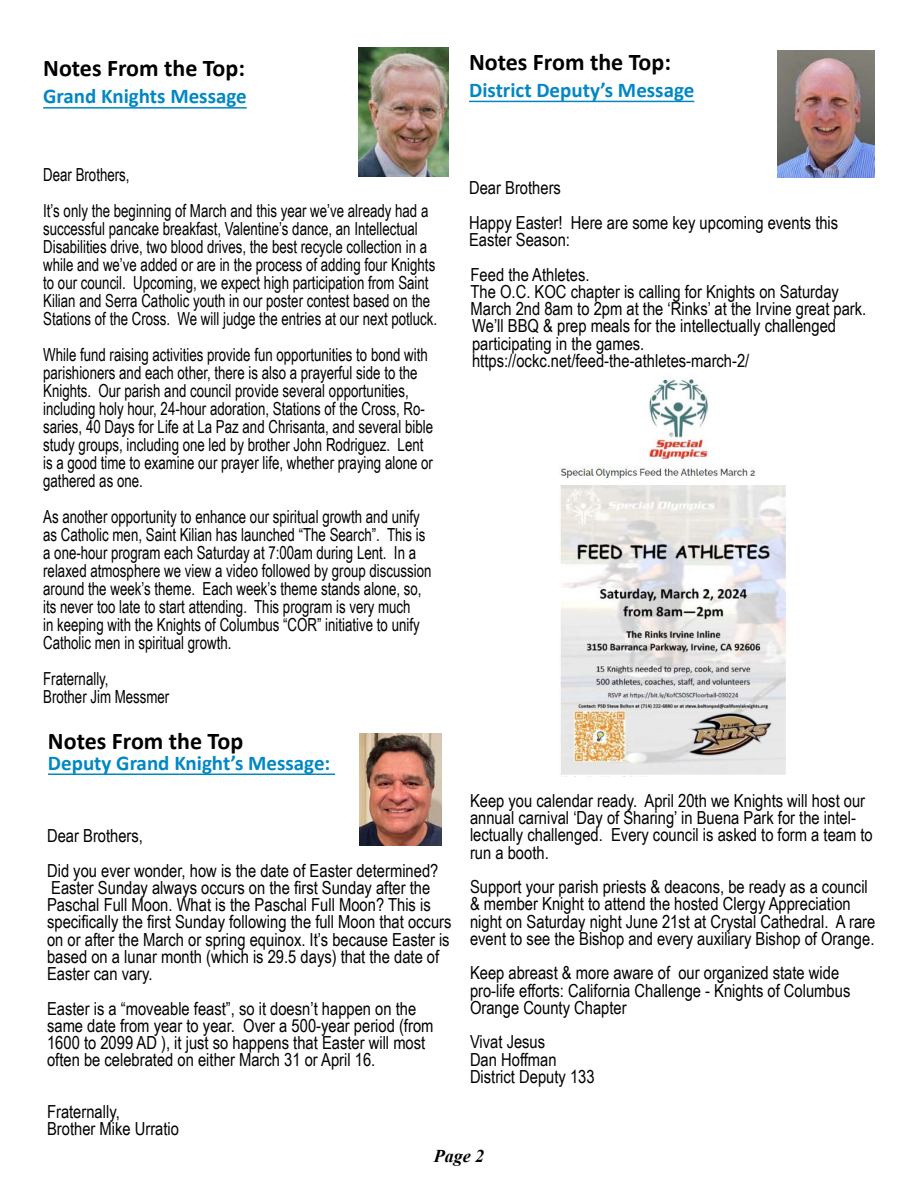
<style>
.page{position:relative;width:918px;height:1188px;background:#fff}
.page>*{position:absolute;margin:0;border:0;box-sizing:border-box;transform-origin:0 0}
.t1{font:700 24px "Calibri";color:#000}
.t2{font:700 21px "Calibri";color:#0087c4}
.t3{font:18px/17.2px "Arial Narrow";color:#000}
.t4{font:18px/18px "Arial Narrow";color:#000;scale:.9 1}
.t5{font:italic 700 18px "Times New Roman";color:#000}
</style>
<div class="page">
<hr style="left:43px;top:107px;width:204px;height:2px;background:#0087c4">
<img style="left:359px;top:47px;width:90px;height:129px">
<hr style="left:48px;top:774px;width:287px;height:1px;background:#0087c4">
<img style="left:359px;top:733px;width:82px;height:112px">
<img style="left:560px;top:378px;width:226px;height:397px">
<hr style="left:469px;top:101px;width:225px;height:1px;background:#0087c4">
<img style="left:778px;top:50px;width:97px;height:127px">
<h1 class="t1" style="left:43px;top:51px;width:203px">Notes From the Top:</h1>
<p class="t2" style="left:43px;top:82px;width:205px">Grand Knights Message</p>
<h1 class="t1" style="left:469px;top:45px;width:203px">Notes From the Top:</h1>
<p class="t2" style="left:469px;top:75px;width:227px">District Deputy’s Message</p>
<p class="t4" style="left:43px;top:155px;width:430px;line-height:36px">Dear Brothers,<br>It’s only the beginning of March and this year we’ve already had a</p>
<p class="t4" style="left:43px;top:218px;width:439px">successful pancake breakfast, Valentine’s dance, an Intellectual Disabilities drive, two blood drives, the best recycle collection in a while and we’ve added or are in the process of adding four Knights to our council. Upcoming, we expect high participation from Saint Kilian and Serra Catholic youth in our poster contest based on the Stations of the Cross. We will judge the entries at our next potluck.</p>
<p class="t4" style="left:43px;top:344px;width:435px">While fund raising activities provide fun opportunities to bond with parishioners and each other, there is also a prayerful side to the Knights. Our parish and council provide several opportunities, including holy hour, 24-hour adoration, Stations of the Cross, Ro&shy;saries, 40 Days for Life at La Paz and Chrisanta, and several bible study groups, including one led by brother John Rodriguez. Lent is a good time to examine our prayer life, whether praying alone or gathered as one.</p>
<p class="t4" style="left:43px;top:506px;width:433px">As another opportunity to enhance our spiritual growth and unify as Catholic men, Saint Kilian has launched “The Search”. This is a one-hour program each Saturday at 7:00am during Lent. In a relaxed atmosphere we view a video followed by group discussion around the week’s theme. Each week’s theme stands alone, so, its never too late to start attending. This program is very much<br>in keeping with the Knights of Columbus “COR” initiative to unify Catholic men in spiritual growth.</p>
<p class="t4" style="left:43px;top:668px;width:142px">Fraternally,<br>Brother Jim Messmer</p>
<h1 class="t1" style="left:48px;top:724px;width:197px">Notes From the Top</h1>
<p class="t2" style="left:48px;top:748px;width:284px">Deputy Grand Knight’s Message:</p>
<p class="t3" style="left:47px;top:818px;width:393px;line-height:34.5px">Dear Brothers,<br>Did you ever wonder, how is the date of Easter determined?</p>
<p class="t3" style="left:47px;top:878px;width:406px">Easter Sunday always occurs on the first Sunday after the Paschal Full Moon. What is the Paschal Full Moon? This is specifically the first Sunday following the full Moon that occurs on or after the March or spring equinox. It’s because Easter is based on a lunar month (which is 29.5 days) that the date of Easter can vary.</p>
<p class="t3" style="left:47px;top:999px;width:388px">Easter is a “moveable feast”, so it doesn’t happen on the same date from year to year. Over a 500-year period (from 1600 to 2099 AD ), it just so happens that Easter will most often be celebrated on either March 31 or April 16.</p>
<p class="t3" style="left:47px;top:1102px;width:134px">Fraternally,<br>Brother Mike Urratio</p>
<p class="t3" style="left:469px;top:170px;width:371px;line-height:34.5px">Dear Brothers<br>Happy Easter! Here are some key upcoming events this</p>
<p class="t3" style="left:469px;top:222px;width:122px;line-height:34.5px">Easter Season:<br>Feed the Athletes.</p>
<p class="t3" style="left:471px;top:282px;width:397px">The O.C. KOC chapter is calling for Knights on Saturday March 2nd 8am to 2pm at the ‘Rinks’ at the Irvine great park.<br>We’ll BBQ &amp; prep meals for the intellectually challenged participating in the games. https://ockc.net/feed-the-athletes-march-2/</p>
<p class="t3" style="left:470px;top:791px;width:404px">Keep you calendar ready. April 20th we Knights will host our annual carnival ‘Day of Sharing’ in Buena Park for the intel&shy;lectually challenged. Every council is asked to form a team to run a booth.</p>
<p class="t3" style="left:470px;top:877px;width:407px">Support your parish priests &amp; deacons, be ready as a council &amp; member Knight to attend the hosted Clergy Appreciation night on Saturday night June 21st at Crystal Cathedral. A rare event to see the Bishop and every auxiliary Bishop of Orange.</p>
<p class="t3" style="left:470px;top:964px;width:382px">Keep abreast &amp; more aware of our organized state wide pro-life efforts: California Challenge - Knights of Columbus<br>Orange County Chapter</p>
<p class="t3" style="left:470px;top:1033px;width:126px">Vivat Jesus<br>Dan Hoffman<br>District Deputy 133</p>
<p class="t5" style="left:434px;top:1144px;width:52px">Page 2</p>
</div>
